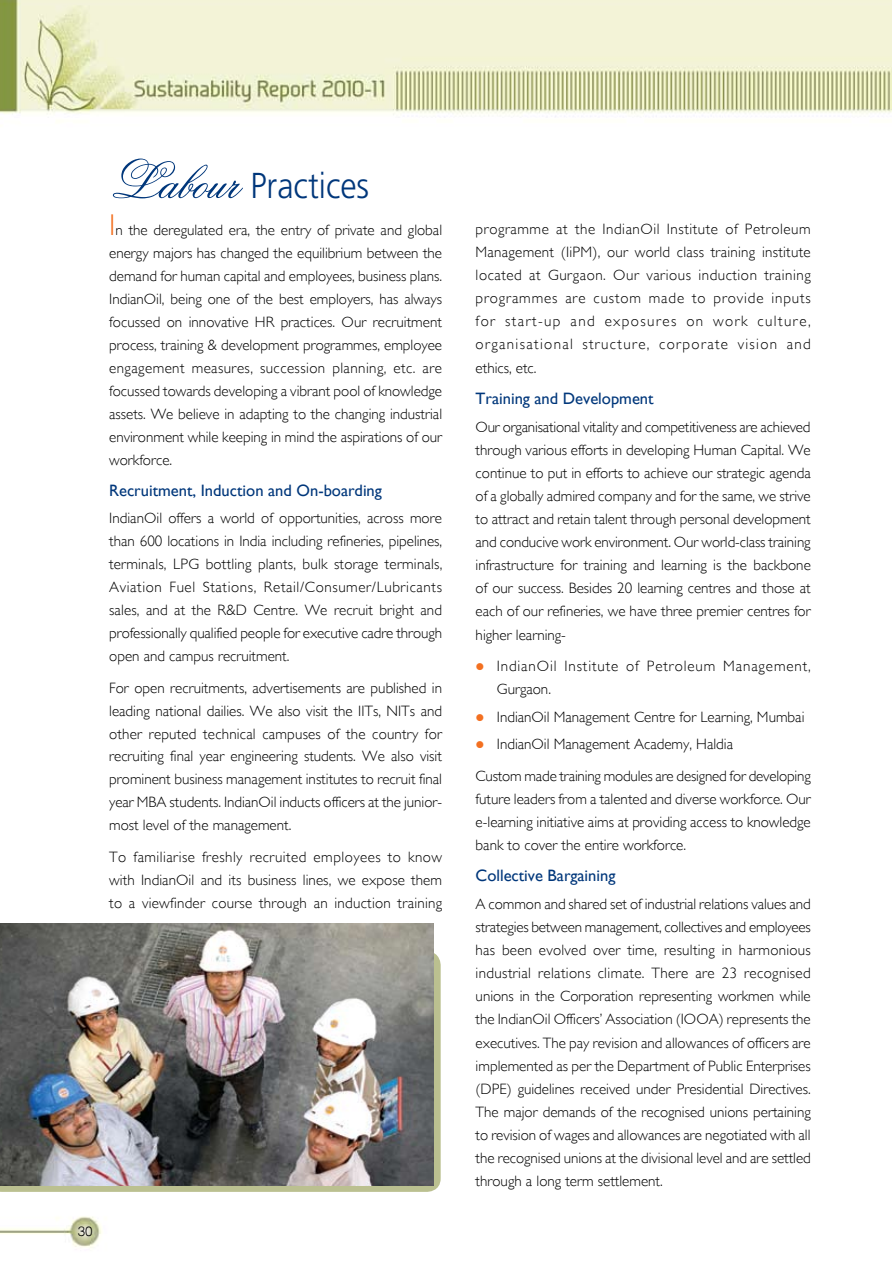
<style>
.page{position:relative;width:892px;height:1273px;background:#fff}
.page>*{position:absolute;margin:0;border:0;box-sizing:border-box;transform-origin:0 0}
.t1{font:300 36px "Frutiger";color:#00377b;scale:.9 1}
.t2{font:16.5px "Gill Sans";color:#00377b}
.t3{font:300 15px/23.1px "Gill Sans";color:#000;text-align:justify}
.t4{font:300 15px/23.1px "Gill Sans";letter-spacing:.06em;color:#000}
.t5{font:13.5px "Switzerland Light";color:#000}
.s1{font-family:"Flemish Script BT";font-weight:400;font-size:54px}
.s2{font-size:30px;color:#f37021}
.s3{color:#f37021}
</style>
<div class="page">
<img style="left:0;top:0;width:891px;height:1248px">
<svg style="left:0;top:951px;width:440px;height:240px;fill:#bbc090"></svg>
<img style="left:0;top:923px;width:434px;height:262px">
<p class="t1" style="left:109px;top:165px;width:290px"><span class="s1">Labour</span> Practices</p>
<p class="t3" style="left:109px;top:219px;width:334px"><span class="s2">I</span>n the deregulated era, the entry of private and global energy majors has changed the equilibrium between the demand for human capital and employees, business plans.<br>IndianOil, being one of the best employers, has always focussed on innovative HR practices. Our recruitment process, training &amp; development programmes, employee engagement measures, succession planning, etc. are focussed towards developing a vibrant pool of knowledge assets. We believe in adapting to the changing industrial environment while keeping in mind the aspirations of our workforce.</p>
<p class="t2" style="left:109px;top:481px;width:274px">Recruitment, Induction and On-boarding</p>
<p class="t3" style="left:109px;top:507px;width:334px">IndianOil offers a world of opportunities, across more than 600 locations in India including refineries, pipelines, terminals, LPG bottling plants, bulk storage terminals, Aviation Fuel Stations, Retail/Consumer/Lubricants sales, and at the R&amp;D Centre. We recruit bright and professionally qualified people for executive cadre through open and campus recruitment.</p>
<p class="t3" style="left:109px;top:676px;width:334px">For open recruitments, advertisements are published in leading national dailies. We also visit the IITs, NITs and other reputed technical campuses of the country for recruiting final year engineering students. We also visit prominent business management institutes to recruit final year MBA students. IndianOil inducts officers at the junior&shy;most level of the management.</p>
<p class="t3" style="left:109px;top:845px;width:334px">To familiarise freshly recruited employees to know with IndianOil and its business lines, we expose them to a viewfinder course through an induction training</p>
<p class="t5" style="left:78px;top:1222px;width:17px">30</p>
<p class="t3" style="left:475px;top:217px;width:337px">programme at the IndianOil Institute of Petroleum Management (IiPM), our world class training institute located at Gurgaon. Our various induction training programmes are custom made to provide inputs for start-up and exposures on work culture, organisational structure, corporate vision and ethics, etc.</p>
<p class="t2" style="left:475px;top:389px;width:179px">Training and Development</p>
<p class="t3" style="left:475px;top:415px;width:337px">Our organisational vitality and competitiveness are achieved through various efforts in developing Human Capital. We continue to put in efforts to achieve our strategic agenda of a globally admired company and for the same, we strive to attract and retain talent through personal development and conducive work environment. Our world-class training infrastructure for training and learning is the backbone of our success. Besides 20 learning centres and those at each of our refineries, we have three premier centres for higher learning-</p>
<p class="t4" style="left:497px;top:654px;width:315px;text-indent:-21px"><span class="s3">●</span> IndianOil Institute of Petroleum Management,<br>Gurgaon.</p>
<p class="t3" style="left:475px;top:705px;width:330px"><span class="s3">●</span> IndianOil Management Centre for Learning, Mumbai</p>
<p class="t3" style="left:475px;top:728px;width:336px;line-height:31.5px"><span class="s3">●</span> IndianOil Management Academy, Haldia<br>Custom made training modules are designed for developing</p>
<p class="t3" style="left:475px;top:787px;width:336px">future leaders from a talented and diverse workforce. Our e-learning initiative aims at providing access to knowledge bank to cover the entire workforce.</p>
<p class="t2" style="left:475px;top:866px;width:141px">Collective Bargaining</p>
<p class="t3" style="left:475px;top:892px;width:337px">A common and shared set of industrial relations values and strategies between management, collectives and employees has been evolved over time, resulting in harmonious industrial relations climate. There are 23 recognised unions in the Corporation representing workmen while the IndianOil Officers’ Association (IOOA) represents the executives. The pay revision and allowances of officers are implemented as per the Department of Public Enterprises (DPE) guidelines received under Presidential Directives.<br>The major demands of the recognised unions pertaining to revision of wages and allowances are negotiated with all the recognised unions at the divisional level and are settled through a long term settlement.</p>
</div>
